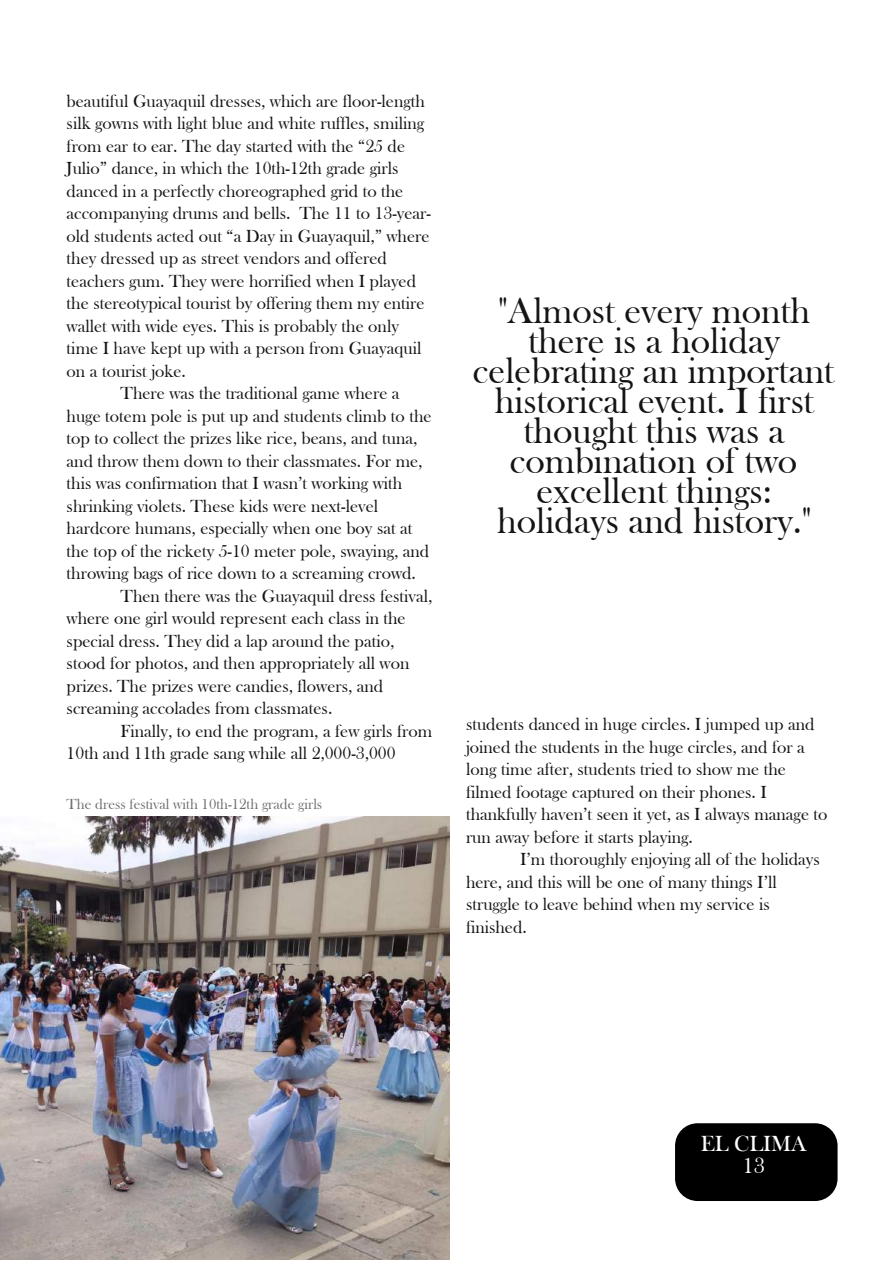
<style>
.page{position:relative;width:893px;height:1263px;background:#fff}
.page>*{position:absolute;margin:0;border:0;box-sizing:border-box;transform-origin:0 0}
.t1{font:37.5px/30px "Bask Old Face";color:#161413;text-align:center}
.t2{font:22.5px/22.5px "Bask Old Face";color:#fff;text-align:center}
.t3{font:18px/22.5px "Bask Old Face";color:#161413}
.t4{font:15px "Bask Old Face";color:#6d6e6f}
</style>
<div class="page">
<div style="left:675px;top:1123px;width:162px;height:78px;background:#000;border-radius:22px"></div>
<img style="left:0;top:816px;width:450px;height:444px">
<p class="t3" style="left:67px;top:91px;width:360px">beautiful Guayaquil dresses, which are floor-length</p>
<p class="t3" style="left:67px;top:113px;width:359px">silk gowns with light blue and white ruffles, smiling</p>
<p class="t3" style="left:67px;top:136px;width:340px">from ear to ear. The day started with the “25 de</p>
<p class="t3" style="left:67px;top:158px;width:333px">Julio” dance, in which the 10th-12th grade girls</p>
<p class="t3" style="left:67px;top:181px;width:338px">danced in a perfectly choreographed grid to the</p>
<p class="t3" style="left:67px;top:203px;width:366px">accompanying drums and bells. The 11 to 13-year-</p>
<p class="t3" style="left:67px;top:226px;width:364px">old students acted out “a Day in Guayaquil,” where</p>
<p class="t3" style="left:67px;top:248px;width:322px">they dressed up as street vendors and offered</p>
<p class="t3" style="left:67px;top:271px;width:351px">teachers gum. They were horrified when I played</p>
<p class="t3" style="left:67px;top:293px;width:359px">the stereotypical tourist by offering them my entire</p>
<p class="t3" style="left:67px;top:316px;width:334px">wallet with wide eyes. This is probably the only</p>
<p class="t3" style="left:67px;top:338px;width:356px">time I have kept up with a person from Guayaquil</p>
<p class="t3" style="left:67px;top:361px;width:121px">on a tourist joke.</p>
<p class="t3" style="left:121px;top:383px;width:280px">There was the traditional game where a</p>
<p class="t3" style="left:67px;top:406px;width:366px">huge totem pole is put up and students climb to the</p>
<p class="t3" style="left:67px;top:428px;width:352px">top to collect the prizes like rice, beans, and tuna,</p>
<p class="t3" style="left:67px;top:451px;width:357px">and throw them down to their classmates. For me,</p>
<p class="t3" style="left:67px;top:473px;width:337px">this was confirmation that I wasn’t working with</p>
<p class="t3" style="left:67px;top:496px;width:313px">shrinking violets. These kids were next-level</p>
<p class="t3" style="left:67px;top:518px;width:347px">hardcore humans, especially when one boy sat at</p>
<p class="t3" style="left:67px;top:541px;width:364px">the top of the rickety 5-10 meter pole, swaying, and</p>
<p class="t3" style="left:67px;top:563px;width:351px">throwing bags of rice down to a screaming crowd.</p>
<p class="t3" style="left:121px;top:586px;width:313px">Then there was the Guayaquil dress festival,</p>
<p class="t3" style="left:67px;top:608px;width:341px">where one girl would represent each class in the</p>
<p class="t3" style="left:67px;top:631px;width:329px">special dress. They did a lap around the patio,</p>
<p class="t3" style="left:67px;top:653px;width:344px">stood for photos, and then appropriately all won</p>
<p class="t3" style="left:67px;top:676px;width:318px">prizes. The prizes were candies, flowers, and</p>
<p class="t3" style="left:67px;top:698px;width:267px">screaming accolades from classmates.</p>
<p class="t3" style="left:121px;top:721px;width:313px">Finally, to end the program, a few girls from</p>
<p class="t3" style="left:67px;top:743px;width:330px">10th and 11th grade sang while all 2,000-3,000</p>
<p class="t4" style="left:67px;top:798px;width:257px">The dress festival with 10th-12th grade girls</p>
<h1 class="t1" style="left:473px;top:298px;width:362px">"Almost every month there is a holiday celebrating an important historical event. I first thought this was a combination of two excellent things: holidays and history."</h1>
<p class="t3" style="left:466px;top:714px;width:363px">students danced in huge circles. I jumped up and joined the students in the huge circles, and for a long time after, students tried to show me the filmed footage captured on their phones. I thankfully haven’t seen it yet, as I always manage to run away before it starts playing.</p>
<p class="t3" style="left:466px;top:849px;width:355px;text-indent:54px">I’m thoroughly enjoying all of the holidays here, and this will be one of many things I’ll struggle to leave behind when my service is finished.</p>
<p class="t2" style="left:701px;top:1134px;width:107px">EL CLIMA<br>13</p>
</div>
